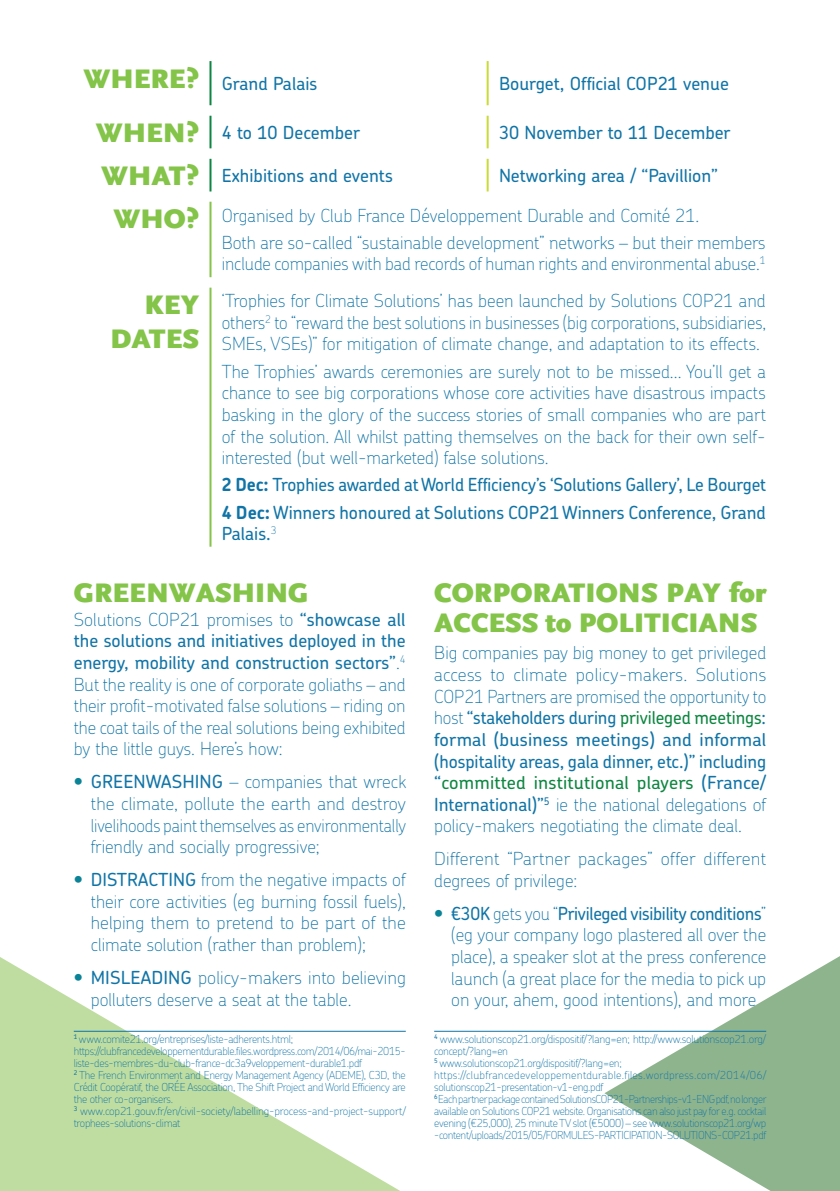
<style>
.page{position:relative;width:840px;height:1191px;background:#fff}
.page>*{position:absolute;margin:0;border:0;box-sizing:border-box;transform-origin:0 0}
.t1{font:900 28px/33.6px "Scala Sans";color:#83c449;text-align:right}
.t2{font:100 18px/21.6px "Chevin Std";color:#1074a7;text-align:justify}
.t3{font:500 18px/27.2px "Chevin Std";color:#1074a7}
.t4{font:100 11px/12px "Chevin Std";letter-spacing:-.025em;color:#1074a7}
.s1{font-family:"Scala Sans";font-weight:900;font-size:28px;color:#83c449}
.s2{font-weight:700}
.s3{font-weight:500}
.s4{font-size:20px;color:#0b8397}
.s5{font-weight:500;color:#0d8641}
.s6{font-weight:500;font-size:20px;color:#0b8397}
</style>
<div class="page">
<svg style="left:0;top:957px;width:400px;height:234px"></svg>
<svg style="left:604px;top:956px;width:235px;height:235px;fill:#8eb48e"></svg>
<hr style="left:209px;top:61px;width:2px;height:44px;background:#0d8641">
<hr style="left:209px;top:115px;width:2px;height:34px;background:#0d8641">
<hr style="left:209px;top:159px;width:2px;height:33px;background:#0d8641">
<hr style="left:486px;top:61px;width:2px;height:44px;background:#cada37">
<hr style="left:486px;top:115px;width:2px;height:34px;background:#cada37">
<hr style="left:486px;top:159px;width:2px;height:33px;background:#cada37">
<hr style="left:209px;top:202px;width:2px;height:75px;background:#83c449">
<hr style="left:209px;top:287px;width:2px;height:259px;background:#83c449">
<hr style="left:74px;top:1031px;width:331px;height:1px;background:#1074a7">
<hr style="left:434px;top:1031px;width:331px;height:1px;background:#1074a7">
<p class="t3" style="left:83px;top:69px;width:235px"><span class="s1">WHERE?</span> Grand Palais</p>
<p class="t3" style="left:498px;top:69px;width:231px">Bourget, Official COP21 venue</p>
<p class="t3" style="left:96px;top:118px;width:265px"><span class="s1">WHEN?</span> 4 to 10 December</p>
<p class="t3" style="left:498px;top:118px;width:233px">30 November to 11 December</p>
<p class="t3" style="left:101px;top:161px;width:293px"><span class="s1">WHAT?</span> Exhibitions and events</p>
<p class="t3" style="left:498px;top:161px;width:220px">Networking area / “Pavillion”</p>
<p class="t2" style="left:222px;top:201px;width:545px;line-height:27.2px;text-indent:-108px"><span class="s1">WHO?</span> Organised by Club France Développement Durable and Comité 21.<br>Both are so-called “sustainable development” networks – but their members</p>
<p class="t2" style="left:222px;top:252px;width:545px">include companies with bad records of human rights and environmental abuse.<sup>1</sup></p>
<h1 class="t1" style="left:110px;top:289px;width:90px">KEY<br>DATES</h1>
<p class="t2" style="left:222px;top:289px;width:545px">‘Trophies for Climate Solutions’ has been launched by Solutions COP21 and others<sup>2</sup> to “reward the best solutions in businesses (big corporations, subsidiaries, SMEs, VSEs)” for mitigation of climate change, and adaptation to its effects.</p>
<p class="t2" style="left:222px;top:360px;width:545px">The Trophies’ awards ceremonies are surely not to be missed... You’ll get a chance to see big corporations whose core activities have disastrous impacts basking in the glory of the success stories of small companies who are part of the solution. All whilst patting themselves on the back for their own self&shy;interested (but well-marketed) false solutions.</p>
<p class="t3" style="left:222px;top:471px;width:545px"><span class="s2">2 Dec:</span> Trophies awarded at World Efficiency’s ‘Solutions Gallery’, Le Bourget<br><span class="s2">4 Dec:</span> Winners honoured at Solutions COP21 Winners Conference, Grand</p>
<p class="t3" style="left:222px;top:520px;width:56px">Palais.<sup>3</sup></p>
<h1 class="t1" style="left:434px;top:577px;width:333px">CORPORATIONS PAY for</h1>
<p class="t2" style="left:74px;top:608px;width:685px;text-align:left">Solutions COP21 promises to <span class="s3">“showcase all</span> <span class="s1">ACCESS to POLITICIANS </span><span class="s3">the solutions and initiatives deployed in the<br>energy, mobility and construction sectors”</span>.<sup>4<br></sup>But the reality is one of corporate goliaths – and<br>their profit-motivated false solutions – riding on<br>the coat tails of the real solutions being exhibited<br>by the little guys. Here’s how:</p>
<p class="t2" style="left:91px;top:770px;width:317px;text-indent:-17px"><span class="s4">•</span> <span class="s3">GREENWASHING</span> – companies that wreck the climate, pollute the earth and destroy livelihoods paint themselves as environmentally friendly and socially progressive;</p>
<p class="t2" style="left:91px;top:868px;width:316px;text-indent:-17px"><span class="s4">•</span> <span class="s3">DISTRACTING</span> from the negative impacts of their core activities (eg burning fossil fuels), helping them to pretend to be part of the climate solution (rather than problem);</p>
<p class="t2" style="left:91px;top:966px;width:316px;text-indent:-17px"><span class="s4">•</span> <span class="s3">MISLEADING</span> policy-makers into believing polluters deserve a seat at the table.</p>
<h1 class="t1" style="left:74px;top:577px;width:236px">GREENWASHING</h1>
<p class="t2" style="left:434px;top:641px;width:333px">Big companies pay big money to get privileged access to climate policy-makers. Solutions COP21 Partners are promised the opportunity to host <span class="s3">“stakeholders during</span> <span class="s5">privileged meetings</span><span class="s3">: formal (business meetings) and informal (hospitality areas, gala dinner, etc.)” including “</span><span class="s5">committed institutional players</span> <span class="s3">(France/ International)”</span><sup>5</sup> ie the national delegations of policy-makers negotiating the climate deal.</p>
<p class="t2" style="left:434px;top:847px;width:333px">Different “Partner packages” offer different degrees of privilege:</p>
<p class="t2" style="left:451px;top:902px;width:316px;text-indent:-17px"><span class="s6">•</span> <span class="s3">€30K</span> gets you “<span class="s3">Privileged visibility conditions</span>” (eg your company logo plastered all over the place), a speaker slot at the press conference launch (a great place for the media to pick up on your, ahem, good intentions), and more</p>
<p class="t4" style="left:74px;top:1032px;width:333px"><sup>1</sup> www.comite21.org/entreprises/liste-adherents.html; https://clubfrancedeveloppementdurable.files.wordpress.com/2014/06/mai-2015- liste-des-membres-du-club-france-dc3a9veloppement-durable1.pdf<br><sup>2</sup> The French Environment and Energy Management Agency (ADEME), C3D, the Crédit Coopératif, the ORÉE Association, The Shift Project and World Efficiency are the other co-organisers.<br><sup>3</sup> www.cop21.gouv.fr/en/civil-society/labelling-process-and-project-support/ trophees-solutions-climat</p>
<p class="t4" style="left:434px;top:1032px;width:333px"><sup>4</sup> www.solutionscop21.org/dispositif/?lang=en; http://www.solutionscop21.org/ concept/?lang=en<br><sup>5</sup> www.solutionscop21.org/dispositif/?lang=en; https://clubfrancedeveloppementdurable.files.wordpress.com/2014/06/ solutionscop21-presentation-v1-eng.pdf<br><sup>6</sup> Each partner package contained SolutionsCOP21-Partnerships-v1-ENG pdf, no longer available on Solutions COP21 website. Organisations can also just pay for e.g. cocktail evening (€25,000), 25 minute TV slot (€5000) – see www.solutionscop21.org/wp -content/uploads/2015/05/FORMULES-PARTICIPATION-SOLUTIONS-COP21.pdf</p>
</div>
